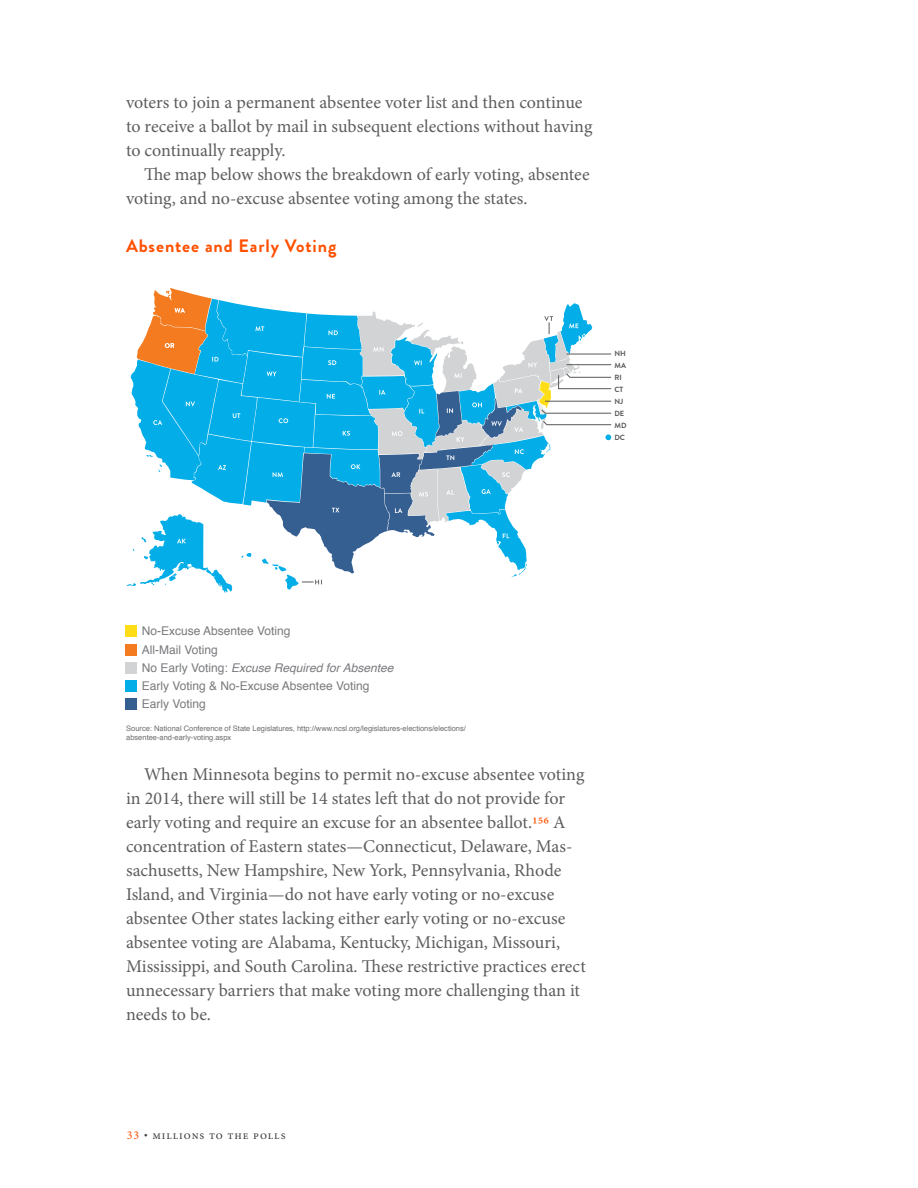
<style>
.page{position:relative;width:918px;height:1188px;background:#fff}
.page>*{position:absolute;margin:0;border:0;box-sizing:border-box;transform-origin:0 0}
.t1{font:18px/24px "Minion Pro";letter-spacing:-.005em;color:#5d5d5d}
.t2{font:700 18px "Brandon Grotesque";letter-spacing:.05em;color:#ff5000}
.t3{font:12px/18px "Helvetica";color:#797a7d}
.t4{font:12px "Minion Pro";letter-spacing:.075em;color:#414042}
.t5{font:7.5px/9px "Helvetica";color:#6d6e71}
.t6{font:700 7.5px/12px "Brandon Grotesque";color:#58595b}
.s1{font-style:italic}
.s2{font-weight:500;font-size:16.5px;color:#ff5000}
.s3{color:#ff5000}
.s4{font-family:"Brandon Grotesque"}
</style>
<div class="page">
<div style="left:126px;top:662px;width:11px;height:11px;background:#d1d3d4"></div>
<div style="left:126px;top:680px;width:11px;height:11px;background:#03aee8"></div>
<div style="left:126px;top:698px;width:11px;height:11px;background:#365f91"></div>
<div style="left:126px;top:644px;width:11px;height:11px;background:#f47b20"></div>
<div style="left:126px;top:625px;width:11px;height:11px;background:#ffde17"></div>
<svg style="left:127px;top:288px;width:485px;height:305px"></svg>
<p class="t1" style="left:126px;top:90px;width:468px">voters to join a permanent absentee voter list and then continue to receive a ballot by mail in subsequent elections without having to continually reapply.</p>
<p class="t1" style="left:126px;top:162px;width:465px;text-indent:18px">The map below shows the breakdown of early voting, absentee voting, and no-excuse absentee voting among the states.</p>
<p class="t2" style="left:126px;top:233px;width:212px">Absentee and Early Voting</p>
<p class="t6" style="left:614px;top:347px;width:14px">NH<br>MA<br>RI<br>CT<br>NJ<br>DE<br>MD<br>DC</p>
<p class="t3" style="left:142px;top:622px;width:150px">No-Excuse Absentee Voting</p>
<p class="t3" style="left:142px;top:641px;width:78px">All-Mail Voting</p>
<p class="t3" style="left:142px;top:659px;width:253px">No Early Voting: <span class="s1">Excuse Required for Absentee<br></span>Early Voting &amp; No-Excuse Absentee Voting<br>Early Voting</p>
<p class="t5" style="left:126px;top:724px;width:341px">Source: National Conference of State Legislatures, http://www.ncsl.org/legislatures-elections/elections/ absentee-and-early-voting.aspx</p>
<p class="t1" style="left:126px;top:762px;width:461px;text-indent:18px">When Minnesota begins to permit no-excuse absentee voting in 2014, there will still be 14 states left that do not provide for early voting and require an excuse for an absentee ballot.<span class="s2">156</span> A concentration of Eastern states—Connecticut, Delaware, Mas&shy;sachusetts, New Hampshire, New York, Pennsylvania, Rhode Island, and Virginia—do not have early voting or no-excuse absentee Other states lacking either early voting or no-excuse absentee voting are Alabama, Kentucky, Michigan, Missouri, Mississippi, and South Carolina. These restrictive practices erect unnecessary barriers that make voting more challenging than it needs to be.</p>
<p class="t4" style="left:127px;top:1127px;width:160px"><span class="s3">33</span> <span class="s4">•</span> millions to the polls</p>
</div>
